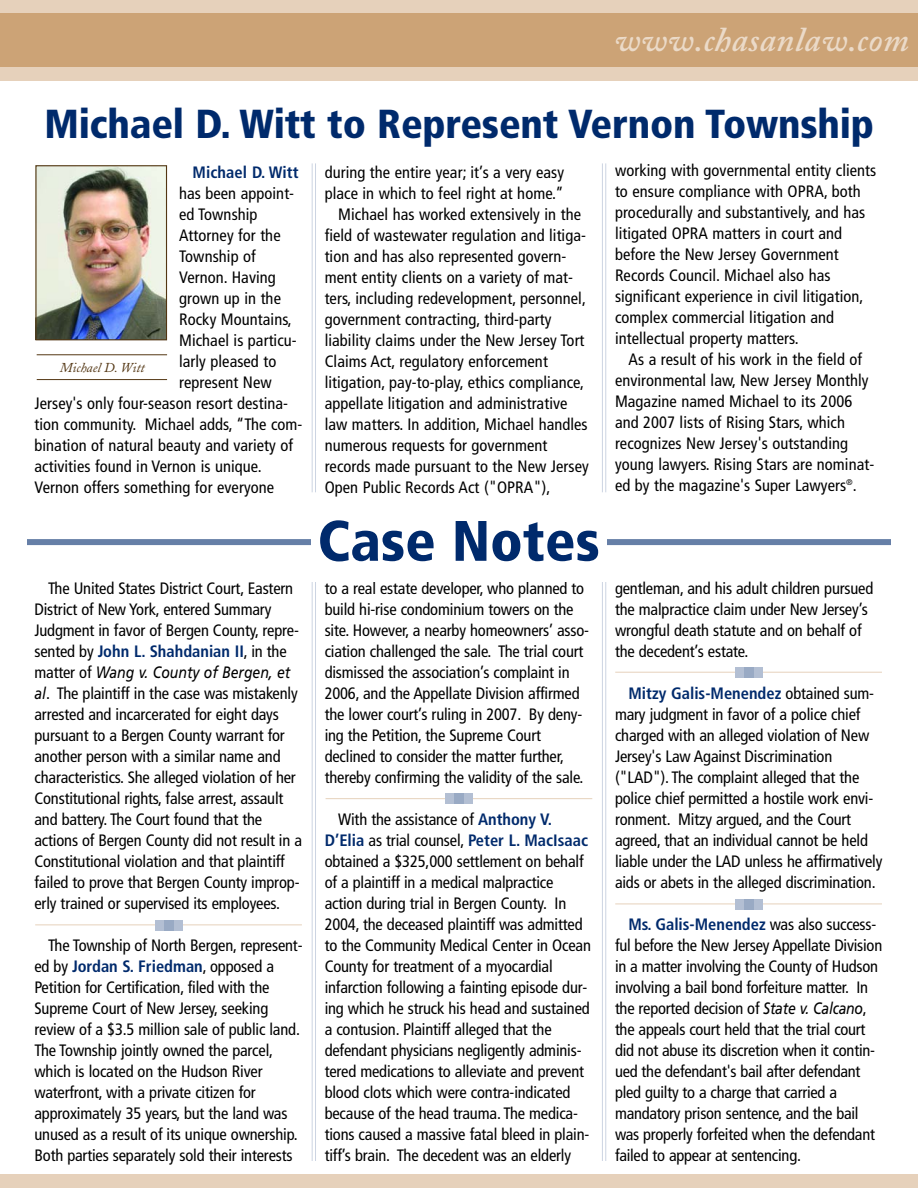
<style>
.page{position:relative;width:918px;height:1188px;background:#fff}
.page>*{position:absolute;margin:0;border:0;box-sizing:border-box;transform-origin:0 0}
.t1{font:900 condensed 57px "Frutiger";color:#002a6c}
.t2{font:900 condensed 40.5px "Frutiger";letter-spacing:-.005em;color:#002a6c}
.t3{font:italic 600 34.5px "Adobe Caslon";letter-spacing:.015em;color:#ebdac8}
.t4{font:condensed 16.5px/21px "Frutiger";letter-spacing:-.01em;color:#000}
.t5{font:700 condensed 16.5px "Frutiger";letter-spacing:.005em;color:#002a6c}
.t6{font:italic 13.5px "Adobe Caslon";color:#533613}
.s1{font-weight:700;color:#002a6c}
.s2{font-style:italic;font-stretch:normal}
</style>
<div class="page">
<div style="left:0;top:14px;width:918px;height:54px;background:#cca376"></div>
<div style="left:0;top:0;width:918px;height:14px;background:#e6d1bb"></div>
<div style="left:0;top:68px;width:918px;height:13px;background:#e6d1bb"></div>
<div style="left:0;top:1174px;width:918px;height:14px;background:#e6d1bb"></div>
<hr style="left:605px;top:163px;width:1px;height:329px;background:#ccd4e2">
<hr style="left:602px;top:163px;width:1px;height:329px;background:#ccd4e2">
<hr style="left:315px;top:163px;width:1px;height:329px;background:#ccd4e2">
<hr style="left:312px;top:163px;width:1px;height:329px;background:#ccd4e2">
<hr style="left:605px;top:582px;width:1px;height:579px;background:#ccd4e2">
<hr style="left:602px;top:582px;width:1px;height:579px;background:#ccd4e2">
<hr style="left:315px;top:582px;width:1px;height:579px;background:#ccd4e2">
<hr style="left:312px;top:582px;width:1px;height:579px;background:#ccd4e2">
<hr style="left:35px;top:925px;width:267px;height:1px;background:#e6d1bb">
<div style="left:163px;top:920px;width:11px;height:10px;background:#99aac4"></div>
<div style="left:174px;top:920px;width:9px;height:10px;background:#b3bfd3"></div>
<div style="left:155px;top:920px;width:9px;height:10px;background:#b3bfd3"></div>
<hr style="left:326px;top:798px;width:266px;height:1px;background:#e6d1bb">
<div style="left:454px;top:793px;width:10px;height:11px;background:#99aac4"></div>
<div style="left:464px;top:793px;width:9px;height:11px;background:#b3bfd3"></div>
<div style="left:445px;top:793px;width:9px;height:11px;background:#b3bfd3"></div>
<hr style="left:615px;top:672px;width:267px;height:1px;background:#e6d1bb">
<div style="left:743px;top:667px;width:11px;height:11px;background:#99aac4"></div>
<div style="left:754px;top:667px;width:9px;height:11px;background:#b3bfd3"></div>
<div style="left:735px;top:667px;width:9px;height:11px;background:#b3bfd3"></div>
<hr style="left:615px;top:904px;width:267px;height:1px;background:#e6d1bb">
<div style="left:743px;top:899px;width:11px;height:10px;background:#99aac4"></div>
<div style="left:754px;top:899px;width:9px;height:10px;background:#b3bfd3"></div>
<div style="left:735px;top:899px;width:9px;height:10px;background:#b3bfd3"></div>
<div style="left:27px;top:539px;width:864px;height:6px;background:#667fa7"></div>
<div style="left:311px;top:518px;width:295px;height:63px;background:#fff"></div>
<img style="left:37px;top:167px;width:128px;height:171px">
<div style="left:35px;top:165px;width:132px;height:175px;border:1px solid #533613"></div>
<hr style="left:37px;top:354px;width:130px;height:1px;background:#533613">
<hr style="left:37px;top:379px;width:130px;height:1px;background:#533613">
<h3 class="t3" style="left:614px;top:28px;width:296px">www.chasanlaw.com</h3>
<h2 class="t2" style="left:44px;top:108px;width:831px">Michael D. Witt to Represent Vernon Township</h2>
<p class="t5" style="left:193px;top:165px;width:107px">Michael D. Witt</p>
<p class="t4" style="left:179px;top:184px;width:117px">has been appoint-</p>
<p class="t4" style="left:179px;top:205px;width:80px">ed Township</p>
<p class="t4" style="left:179px;top:226px;width:103px">Attorney for the</p>
<p class="t4" style="left:179px;top:247px;width:78px">Township of</p>
<p class="t4" style="left:179px;top:268px;width:98px">Vernon. Having</p>
<p class="t4" style="left:179px;top:289px;width:103px">grown up in the</p>
<p class="t4" style="left:179px;top:310px;width:114px">Rocky Mountains,</p>
<p class="t4" style="left:179px;top:331px;width:119px">Michael is particu-</p>
<p class="t4" style="left:179px;top:352px;width:99px">larly pleased to</p>
<p class="t4" style="left:179px;top:373px;width:94px">represent New</p>
<p class="t4" style="left:35px;top:394px;width:255px">Jersey's only four-season resort destina-</p>
<p class="t4" style="left:35px;top:415px;width:269px">tion community. Michael adds, “The com-</p>
<p class="t4" style="left:35px;top:436px;width:260px">bination of natural beauty and variety of</p>
<p class="t4" style="left:35px;top:457px;width:229px">activities found in Vernon is unique.</p>
<p class="t4" style="left:35px;top:478px;width:241px">Vernon offers something for everyone</p>
<p class="t6" style="left:60px;top:363px;width:86px">Michael D. Witt</p>
<p class="t4" style="left:34px;top:579px;width:269px;text-indent:14px">The United States District Court, Eastern District of New York, entered Summary Judgment in favor of Bergen County, repre&shy;sented by <span class="s1">John L. Shahdanian II</span>, in the matter of <span class="s2">Wang v. County of Bergen, et al</span>. The plaintiff in the case was mistakenly arrested and incarcerated for eight days pursuant to a Bergen County warrant for another person with a similar name and characteristics. She alleged violation of her Constitutional rights, false arrest, assault and battery. The Court found that the actions of Bergen County did not result in a Constitutional violation and that plaintiff failed to prove that Bergen County improp&shy;erly trained or supervised its employees.</p>
<p class="t4" style="left:34px;top:936px;width:270px;text-indent:14px">The Township of North Bergen, represent&shy;ed by <span class="s1">Jordan S. Friedman</span>, opposed a Petition for Certification, filed with the Supreme Court of New Jersey, seeking review of a $3.5 million sale of public land.<br>The Township jointly owned the parcel, which is located on the Hudson River waterfront, with a private citizen for approximately 35 years, but the land was unused as a result of its unique ownership.<br>Both parties separately sold their interests</p>
<p class="t4" style="left:325px;top:163px;width:241px">during the entire year; it’s a very easy</p>
<p class="t4" style="left:325px;top:184px;width:241px">place in which to feel right at home.”</p>
<p class="t4" style="left:338px;top:205px;width:244px">Michael has worked extensively in the</p>
<p class="t4" style="left:325px;top:226px;width:263px">field of wastewater regulation and litiga-</p>
<p class="t4" style="left:325px;top:247px;width:243px">tion and has also represented govern-</p>
<p class="t4" style="left:325px;top:268px;width:250px">ment entity clients on a variety of mat-</p>
<p class="t4" style="left:325px;top:289px;width:263px">ters, including redevelopment, personnel,</p>
<p class="t4" style="left:325px;top:310px;width:228px">government contracting, third-party</p>
<p class="t4" style="left:325px;top:331px;width:261px">liability claims under the New Jersey Tort</p>
<p class="t4" style="left:325px;top:352px;width:225px">Claims Act, regulatory enforcement</p>
<p class="t4" style="left:325px;top:373px;width:261px">litigation, pay-to-play, ethics compliance,</p>
<p class="t4" style="left:325px;top:394px;width:244px">appellate litigation and administrative</p>
<p class="t4" style="left:325px;top:415px;width:265px">law matters. In addition, Michael handles</p>
<p class="t4" style="left:325px;top:436px;width:224px">numerous requests for government</p>
<p class="t4" style="left:325px;top:457px;width:266px">records made pursuant to the New Jersey</p>
<p class="t4" style="left:325px;top:478px;width:227px">Open Public Records Act ("OPRA"),</p>
<h1 class="t1" style="left:318px;top:518px;width:284px">Case Notes</h1>
<p class="t4" style="left:325px;top:579px;width:266px">to a real estate developer, who planned to build hi-rise condominium towers on the site. However, a nearby homeowners’ asso&shy;ciation challenged the sale. The trial court dismissed the association’s complaint in 2006, and the Appellate Division affirmed the lower court’s ruling in 2007. By deny&shy;ing the Petition, the Supreme Court declined to consider the matter further, thereby confirming the validity of the sale.</p>
<p class="t4" style="left:325px;top:810px;width:268px;text-indent:13px">With the assistance of <span class="s1">Anthony V.<br>D’Elia</span> as trial counsel, <span class="s1">Peter L. MacIsaac </span>obtained a $325,000 settlement on behalf of a plaintiff in a medical malpractice action during trial in Bergen County. In 2004, the deceased plaintiff was admitted to the Community Medical Center in Ocean County for treatment of a myocardial infarction following a fainting episode dur&shy;ing which he struck his head and sustained a contusion. Plaintiff alleged that the defendant physicians negligently adminis&shy;tered medications to alleviate and prevent blood clots which were contra-indicated because of the head trauma. The medica&shy;tions caused a massive fatal bleed in plain&shy;tiff’s brain. The decedent was an elderly</p>
<p class="t4" style="left:615px;top:161px;width:263px">working with governmental entity clients to ensure compliance with OPRA, both procedurally and substantively, and has litigated OPRA matters in court and before the New Jersey Government Records Council. Michael also has significant experience in civil litigation, complex commercial litigation and intellectual property matters.</p>
<p class="t4" style="left:615px;top:350px;width:261px;text-indent:13px">As a result of his work in the field of environmental law, New Jersey Monthly Magazine named Michael to its 2006 and 2007 lists of Rising Stars, which recognizes New Jersey's outstanding young lawyers. Rising Stars are nominat&shy;ed by the magazine's Super Lawyers<sup>®</sup>.</p>
<p class="t4" style="left:615px;top:579px;width:260px">gentleman, and his adult children pursued the malpractice claim under New Jersey’s wrongful death statute and on behalf of the decedent’s estate.</p>
<p class="t4" style="left:615px;top:684px;width:269px;text-indent:13px"><span class="s1">Mitzy Galis-Menendez</span> obtained sum&shy;mary judgment in favor of a police chief charged with an alleged violation of New Jersey's Law Against Discrimination ("LAD"). The complaint alleged that the police chief permitted a hostile work envi&shy;ronment. Mitzy argued, and the Court agreed, that an individual cannot be held liable under the LAD unless he affirmatively aids or abets in the alleged discrimination.</p>
<p class="t4" style="left:615px;top:915px;width:269px;text-indent:13px"><span class="s1">Ms. Galis-Menendez</span> was also success&shy;ful before the New Jersey Appellate Division in a matter involving the County of Hudson involving a bail bond forfeiture matter. In the reported decision of <span class="s2">State v. Calcano</span>, the appeals court held that the trial court did not abuse its discretion when it contin&shy;ued the defendant's bail after defendant pled guilty to a charge that carried a mandatory prison sentence, and the bail was properly forfeited when the defendant failed to appear at sentencing.</p>
</div>
